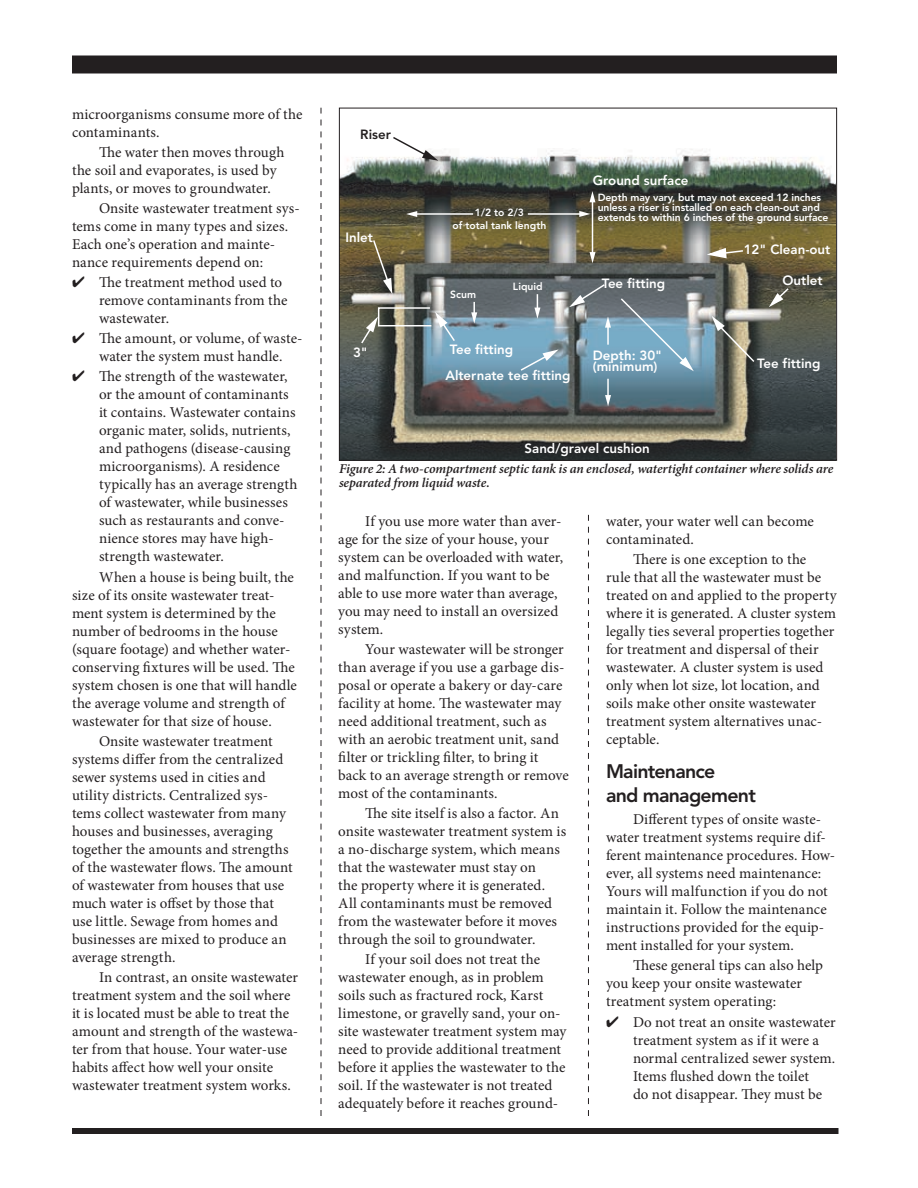
<style>
.page{position:relative;width:918px;height:1188px;background:#fff}
.page>*{position:absolute;margin:0;border:0;box-sizing:border-box;transform-origin:0 0}
.t1{font:800 19.5px/23.4px "Avenir";letter-spacing:-.035em;color:#231f20}
.t2{font:15px/18px "Minion Pro";letter-spacing:.005em;color:#231f20}
.t3{font:italic 600 13.5px/14.4px "Minion Pro";letter-spacing:-.01em;color:#231f20}
.t4{font:800 13.35px/11.4px "Avenir";color:#fff}
.t5{font:800 13.35px "Avenir";color:#231f20}
.t6{font:800 10.35px/10.4px "Avenir";letter-spacing:-.01em;color:#fff}
</style>
<div class="page">
<div style="left:72px;top:56px;width:765px;height:18px;background:#231f20"></div>
<div style="left:72px;top:1128px;width:766px;height:6px;background:#231f20"></div>
<svg style="left:321px;top:108px;width:1px;height:1008px"></svg>
<svg style="left:588px;top:515px;width:1px;height:601px"></svg>
<img style="left:341px;top:149px;width:494px;height:310px">
<svg style="left:372px;top:239px;width:20px;height:55px"></svg>
<svg style="left:360px;top:307px;width:96px;height:38px;background:#79817e"></svg>
<svg style="left:391px;top:137px;width:47px;height:24px"></svg>
<svg style="left:569px;top:283px;width:37px;height:24px"></svg>
<svg style="left:519px;top:349px;width:40px;height:23px"></svg>
<svg style="left:712px;top:316px;width:44px;height:48px;background:#7f8075"></svg>
<svg style="left:769px;top:287px;width:21px;height:20px"></svg>
<hr style="left:592px;top:200px;width:1px;height:54px;background:#fff">
<svg style="left:590px;top:252px;width:6px;height:11px"></svg>
<svg style="left:589px;top:191px;width:6px;height:11px"></svg>
<hr style="left:528px;top:213px;width:53px;height:2px;background:#fff">
<svg style="left:579px;top:211px;width:12px;height:6px"></svg>
<hr style="left:415px;top:213px;width:58px;height:2px;background:#fff">
<svg style="left:406px;top:211px;width:11px;height:6px"></svg>
<svg style="left:605px;top:379px;width:6px;height:27px"></svg>
<svg style="left:605px;top:316px;width:6px;height:29px"></svg>
<svg style="left:704px;top:247px;width:41px;height:12px"></svg>
<svg style="left:619px;top:297px;width:75px;height:74px;background:#7d9eb1"></svg>
<svg style="left:534px;top:294px;width:6px;height:25px"></svg>
<svg style="left:471px;top:302px;width:6px;height:22px"></svg>
<p class="t2" style="left:72px;top:105px;width:232px">microorganisms consume more of the contaminants.</p>
<p class="t2" style="left:72px;top:143px;width:214px;text-indent:27px">The water then moves through the soil and evaporates, is used by plants, or moves to groundwater.</p>
<p class="t2" style="left:72px;top:199px;width:229px;text-indent:27px">Onsite wastewater treatment sys&shy;tems come in many types and sizes.<br>Each one’s operation and mainte&shy;nance requirements depend on:</p>
<p class="t2" style="left:99px;top:273px;width:190px;text-indent:-27px">✔ The treatment method used to remove contaminants from the wastewater.</p>
<p class="t2" style="left:72px;top:330px;width:232px;text-align:center">✔ The amount, or volume, of waste&shy;water the system must handle.</p>
<p class="t2" style="left:99px;top:368px;width:200px;text-indent:-27px">✔ The strength of the wastewater, or the amount of contaminants it contains. Wastewater contains organic mater, solids, nutrients, and pathogens (disease-causing microorganisms). A residence typically has an average strength of wastewater, while businesses such as restaurants and conve&shy;nience stores may have high&shy;strength wastewater.</p>
<p class="t2" style="left:72px;top:568px;width:226px;text-indent:27px">When a house is being built, the size of its onsite wastewater treat&shy;ment system is determined by the number of bedrooms in the house (square footage) and whether water&shy;conserving fixtures will be used. The system chosen is one that will handle the average volume and strength of wastewater for that size of house.</p>
<p class="t2" style="left:72px;top:732px;width:222px;text-indent:27px">Onsite wastewater treatment systems differ from the centralized sewer systems used in cities and utility districts. Centralized sys&shy;tems collect wastewater from many houses and businesses, averaging together the amounts and strengths of the wastewater flows. The amount of wastewater from houses that use much water is offset by those that use little. Sewage from homes and businesses are mixed to produce an average strength.</p>
<p class="t2" style="left:72px;top:968px;width:228px;text-indent:27px">In contrast, an onsite wastewater treatment system and the soil where it is located must be able to treat the amount and strength of the wastewa&shy;ter from that house. Your water-use habits affect how well your onsite wastewater treatment system works.</p>
<p class="t5" style="left:360px;top:127px;width:32px">Riser</p>
<p class="t4" style="left:345px;top:231px;width:29px">Inlet</p>
<p class="t6" style="left:452px;top:206px;width:95px;line-height:12.5px;text-align:center">1/2 to 2/3<br>of total tank length</p>
<p class="t6" style="left:450px;top:289px;width:27px">Scum</p>
<p class="t6" style="left:513px;top:281px;width:31px">Liquid</p>
<p class="t4" style="left:353px;top:346px;width:16px">3"</p>
<p class="t4" style="left:450px;top:343px;width:65px">Tee fitting</p>
<p class="t4" style="left:445px;top:369px;width:127px">Alternate tee fitting</p>
<p class="t4" style="left:593px;top:174px;width:97px">Ground surface</p>
<p class="t6" style="left:598px;top:192px;width:232px">Depth may vary, but may not exceed 12 inches unless a riser is installed on each clean-out and extends to within 6 inches of the ground surface</p>
<p class="t4" style="left:744px;top:244px;width:88px">12" Clean-out</p>
<p class="t4" style="left:602px;top:278px;width:65px">Tee fitting</p>
<p class="t4" style="left:593px;top:349px;width:71px">Depth: 30" (minimum)</p>
<p class="t4" style="left:782px;top:275px;width:42px">Outlet</p>
<p class="t4" style="left:757px;top:357px;width:65px">Tee fitting</p>
<p class="t4" style="left:525px;top:442px;width:127px">Sand/gravel cushion</p>
<p class="t3" style="left:339px;top:461px;width:496px">Figure 2: A two-compartment septic tank is an enclosed, watertight container where solids are separated from liquid waste.</p>
<p class="t2" style="left:338px;top:512px;width:227px;text-indent:27px">If you use more water than aver&shy;age for the size of your house, your system can be overloaded with water, and malfunction. If you want to be able to use more water than average, you may need to install an oversized system.</p>
<p class="t2" style="left:338px;top:640px;width:232px;text-indent:27px">Your wastewater will be stronger than average if you use a garbage dis&shy;posal or operate a bakery or day-care facility at home. The wastewater may need additional treatment, such as with an aerobic treatment unit, sand filter or trickling filter, to bring it back to an average strength or remove most of the contaminants.</p>
<p class="t2" style="left:338px;top:804px;width:229px;text-indent:27px">The site itself is also a factor. An onsite wastewater treatment system is a no-discharge system, which means that the wastewater must stay on<br>the property where it is generated.<br>All contaminants must be removed from the wastewater before it moves through the soil to groundwater.</p>
<p class="t2" style="left:338px;top:950px;width:230px;text-indent:27px">If your soil does not treat the wastewater enough, as in problem soils such as fractured rock, Karst limestone, or gravelly sand, your on&shy;site wastewater treatment system may need to provide additional treatment before it applies the wastewater to the soil. If the wastewater is not treated adequately before it reaches ground-</p>
<p class="t2" style="left:606px;top:512px;width:209px">water, your water well can become contaminated.</p>
<p class="t2" style="left:606px;top:550px;width:232px;text-indent:27px">There is one exception to the<br>rule that all the wastewater must be treated on and applied to the property where it is generated. A cluster system legally ties several properties together for treatment and dispersal of their wastewater. A cluster system is used only when lot size, lot location, and soils make other onsite wastewater treatment system alternatives unac&shy;ceptable.</p>
<h1 class="t1" style="left:606px;top:760px;width:151px">Maintenance<br>and management</h1>
<p class="t2" style="left:606px;top:811px;width:231px;text-indent:27px">Different types of onsite waste&shy;water treatment systems require dif&shy;ferent maintenance procedures. How&shy;ever, all systems need maintenance:<br>Yours will malfunction if you do not maintain it. Follow the maintenance instructions provided for the equip&shy;ment installed for your system.</p>
<p class="t2" style="left:606px;top:957px;width:219px;text-indent:27px">These general tips can also help you keep your onsite wastewater treatment system operating:</p>
<p class="t2" style="left:633px;top:1013px;width:204px;text-indent:-27px">✔ Do not treat an onsite wastewater treatment system as if it were a normal centralized sewer system.<br>Items flushed down the toilet<br>do not disappear. They must be</p>
</div>
